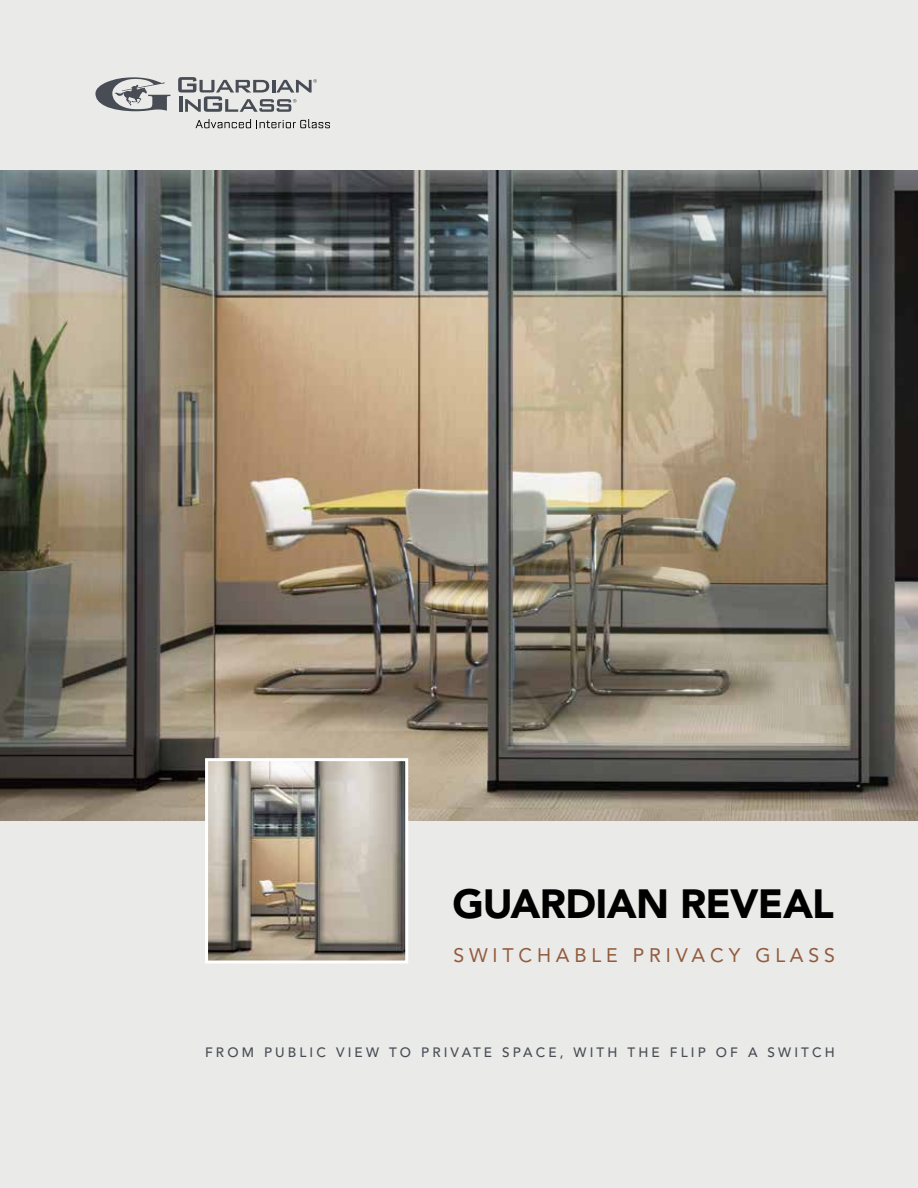
<style>
.page{position:relative;width:918px;height:1188px;background:#eaeae8}
.page>*{position:absolute;margin:0;border:0;box-sizing:border-box;transform-origin:0 0}
.t1{font:900 40.5px "Avenir";letter-spacing:-.02em;color:#000}
.t2{font:19.5px "Avenir LT Std";letter-spacing:.245em;color:#915b3d}
.t3{font:500 13.5px "Avenir LT Std";letter-spacing:.235em;color:#474c55}
</style>
<div class="page">
<img style="left:0;top:171px;width:918px;height:650px">
<img style="left:209px;top:762px;width:195px;height:198px">
<div style="left:205px;top:758px;width:203px;height:206px;border:3px solid #fff"></div>
<svg style="left:95px;top:77px;width:75px;height:34px"></svg>
<svg style="left:196px;top:119px;width:134px;height:9px"></svg>
<svg style="left:178px;top:77px;width:139px;height:35px"></svg>
<h1 class="t1" style="left:452px;top:879px;width:383px">GUARDIAN REVEAL</h1>
<h2 class="t2" style="left:453px;top:944px;width:383px">SWITCHABLE PRIVACY GLASS</h2>
<p class="t3" style="left:205px;top:1044px;width:631px">FROM PUBLIC VIEW TO PRIVATE SPACE, WITH THE FLIP OF A SWITCH</p>
</div>
